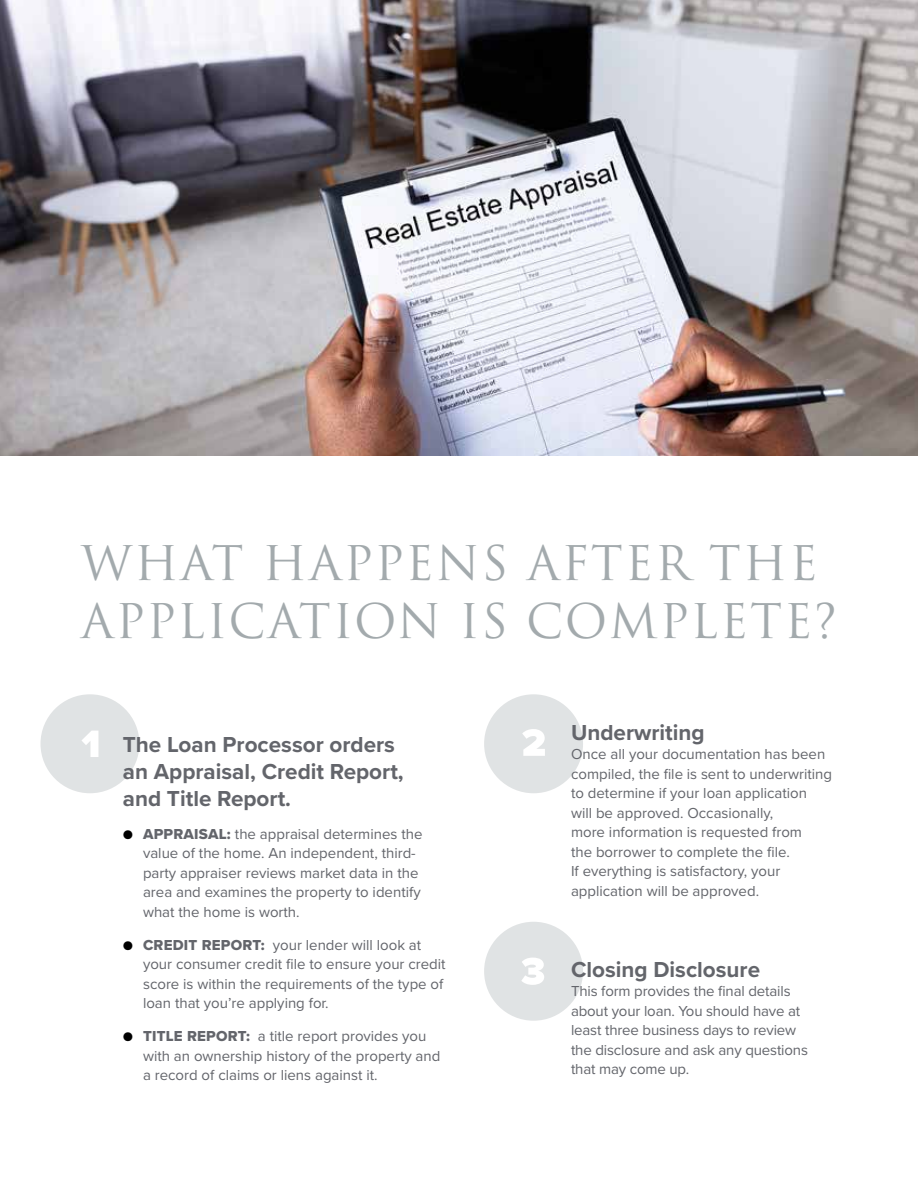
<style>
.page{position:relative;width:918px;height:1188px;background:#fff}
.page>*{position:absolute;margin:0;border:0;box-sizing:border-box;transform-origin:0 0}
.t1{font:46.5px/58.5px "Trajan Pro";letter-spacing:.04em;color:#a3aaad}
.t2{font:700 22.5px/27px "Proxima Nova";color:#63656b}
.t3{font:15px/19.5px "Proxima Nova";color:#63656b}
.s1{color:#000}
.s2{font-family:"Proxima Nova Extrabld"}
</style>
<div class="page">
<img style="left:0;top:0;width:918px;height:456px">
<div style="left:484px;top:694px;width:99px;height:99px;background:#e0e3e4;border-radius:50%"></div>
<svg style="left:522px;top:729px;width:23px;height:27px"></svg>
<div style="left:40px;top:694px;width:99px;height:99px;background:#e0e3e4;border-radius:50%"></div>
<svg style="left:82px;top:731px;width:16px;height:26px"></svg>
<div style="left:484px;top:922px;width:99px;height:99px;background:#e0e3e4;border-radius:50%"></div>
<svg style="left:521px;top:958px;width:23px;height:27px"></svg>
<h1 class="t1" style="left:81px;top:533px;width:757px">WHAT HAPPENS AFTER THE<br>APPLICATION IS COMPLETE?</h1>
<h2 class="t2" style="left:123px;top:730px;width:282px">The Loan Processor orders an Appraisal, Credit Report, and Title Report.</h2>
<p class="t3" style="left:143px;top:823px;width:281px;text-indent:-20px"><span class="s1">●</span> <span class="s2">APPRAISAL:</span> the appraisal determines the value of the home. An independent, third&shy;party appraiser reviews market data in the area and examines the property to identify what the home is worth.</p>
<p class="t3" style="left:143px;top:934px;width:304px;text-indent:-20px"><span class="s1">●</span> <span class="s2">CREDIT REPORT:</span> your lender will look at your consumer credit file to ensure your credit score is within the requirements of the type of loan that you’re applying for.</p>
<p class="t3" style="left:143px;top:1026px;width:299px;text-indent:-20px"><span class="s1">●</span> <span class="s2">TITLE REPORT:</span> a title report provides you with an ownership history of the property and a record of claims or liens against it.</p>
<h2 class="t2" style="left:571px;top:718px;width:135px">Underwriting</h2>
<p class="t3" style="left:571px;top:744px;width:263px">Once all your documentation has been compiled, the file is sent to underwriting to determine if your loan application<br>will be approved. Occasionally,<br>more information is requested from<br>the borrower to complete the file.<br>If everything is satisfactory, your application will be approved.</p>
<h2 class="t2" style="left:571px;top:955px;width:191px">Closing Disclosure</h2>
<p class="t3" style="left:571px;top:981px;width:239px">This form provides the final details about your loan. You should have at least three business days to review the disclosure and ask any questions that may come up.</p>
</div>
